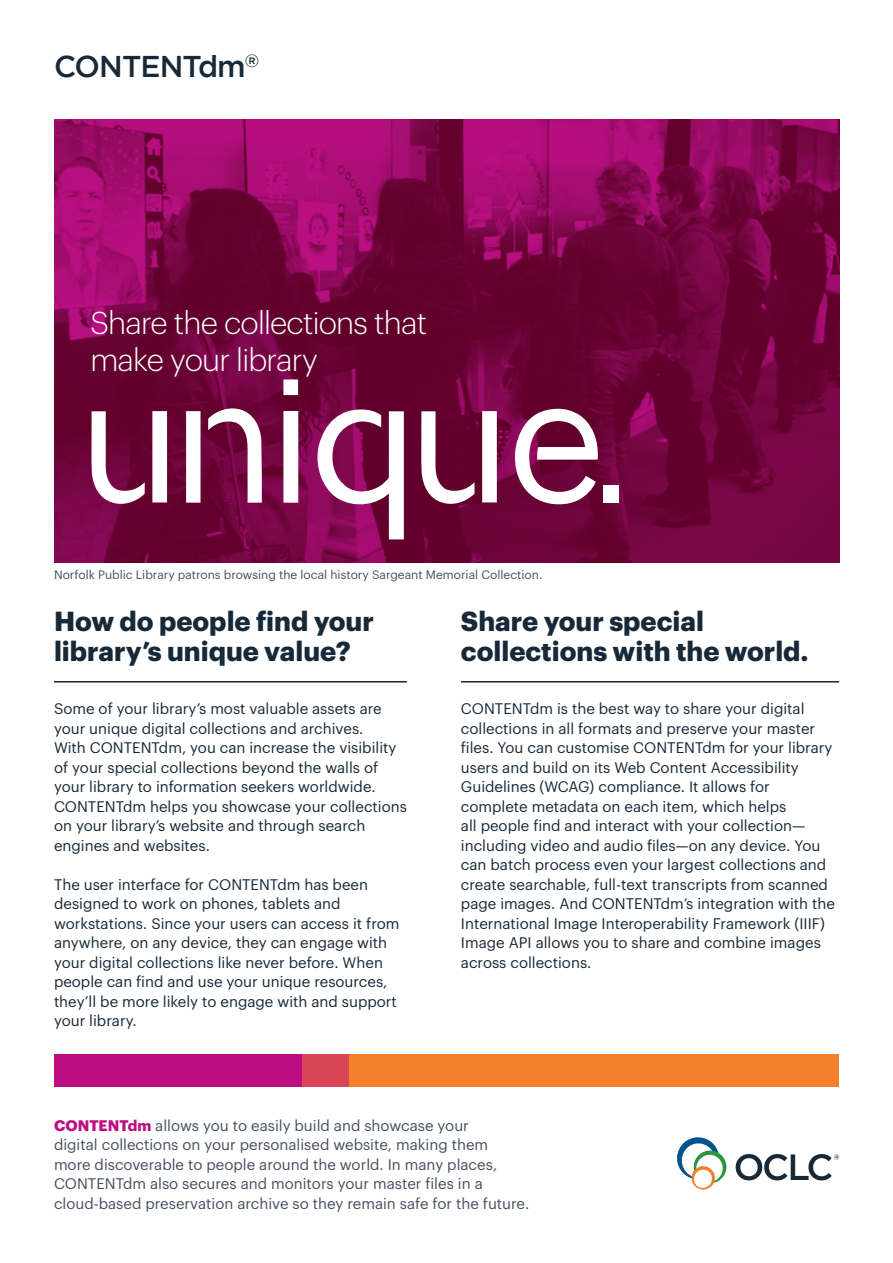
<style>
.page{position:relative;width:893px;height:1263px;background:#fff}
.page>*{position:absolute;margin:0;border:0;box-sizing:border-box;transform-origin:0 0}
.t1{font:183px "OCLC Stencil";color:#fff}
.t2{font:300 30.9px/37.2px "Graphik";letter-spacing:-.025em;color:#fff}
.t3{font:500 30px "Gotham";letter-spacing:-.03em;color:#172938}
.t4{font:700 27px/30px "Graphik";color:#172938}
.t5{font:15px/19.5px "Graphik";color:#172938}
.t6{font:15px/19.5px "Graphik";color:#45505f}
.t7{font:12px "Graphik";color:#45505f}
.s1{color:#1c2b39}
.s2{font-weight:700;color:#bc0d83}
</style>
<div class="page">
<img style="left:54px;top:119px;width:785px;height:443px">
<svg style="left:677px;top:1137px;width:50px;height:52px"></svg>
<svg style="left:736px;top:1154px;width:103px;height:26px"></svg>
<div style="left:54px;top:1054px;width:248px;height:32px;background:#bc0d83"></div>
<div style="left:302px;top:1054px;width:537px;height:32px;background:#f47f2a"></div>
<div style="left:302px;top:1054px;width:47px;height:32px;background:#d84656"></div>
<hr style="left:54px;top:681px;width:353px;height:1px;background:#172938">
<hr style="left:461px;top:681px;width:378px;height:1px;background:#172938">
<h3 class="t3" style="left:54px;top:50px;width:207px">CONTENTdm<sup>®</sup></h3>
<h2 class="t2" style="left:90px;top:302px;width:338px">Share the collections that make your library</h2>
<h1 class="t1" style="left:84px;top:338px;width:540px">unique.</h1>
<p class="t7" style="left:54px;top:566px;width:490px">Norfolk Public Library patrons browsing the local history Sargeant Memorial Collection.</p>
<h3 class="t4" style="left:54px;top:603px;width:321px">How do people find your library’s unique value?</h3>
<p class="t5" style="left:54px;top:697px;width:354px">Some of your library’s most valuable assets are your unique digital collections and archives.<br>With CONTENTdm, you can increase the visibility of your special collections beyond the walls of your library to information seekers worldwide.<br>CONTENTdm helps you showcase your collections on your library’s website and through search engines and websites.</p>
<p class="t5" style="left:54px;top:873px;width:347px">The user interface for CONTENTdm has been designed to work on phones, tablets and workstations. Since your users can access it from anywhere, on any device, they can engage with your digital collections like never before. When people can find and use your unique resources, they’ll be more likely to enga<span class="s1">ge</span> with and support your library.</p>
<h3 class="t4" style="left:461px;top:603px;width:349px">Share your special collections with the world.</h3>
<p class="t5" style="left:461px;top:697px;width:376px">CONTENTdm is the best way to share your digital collections in all formats and preserve your master files. You can customise CONTENTdm for your library users and build on its Web Content Accessibility Guidelines (WCAG) compliance. It allows for complete metadata on each item, which helps<br>all people find and interact with your collection— including video and audio files—on any device. You can batch process even your largest collections and create searchable, full-text transcripts from scanned page images. And CONTENTdm’s integration with the International Image Interoperability Framework (IIIF)<br>Image API allows you to share and combine images across collections.</p>
<p class="t6" style="left:54px;top:1114px;width:477px"><span class="s2">CONTENTdm</span> allows you to easily build and showcase your<br>digital collections on your personalised website, making them<br>more discoverable to people around the world. In many places, CONTENTdm also secures and monitors your master files in a cloud‑based preservation archive so they remain safe for the future.</p>
</div>
